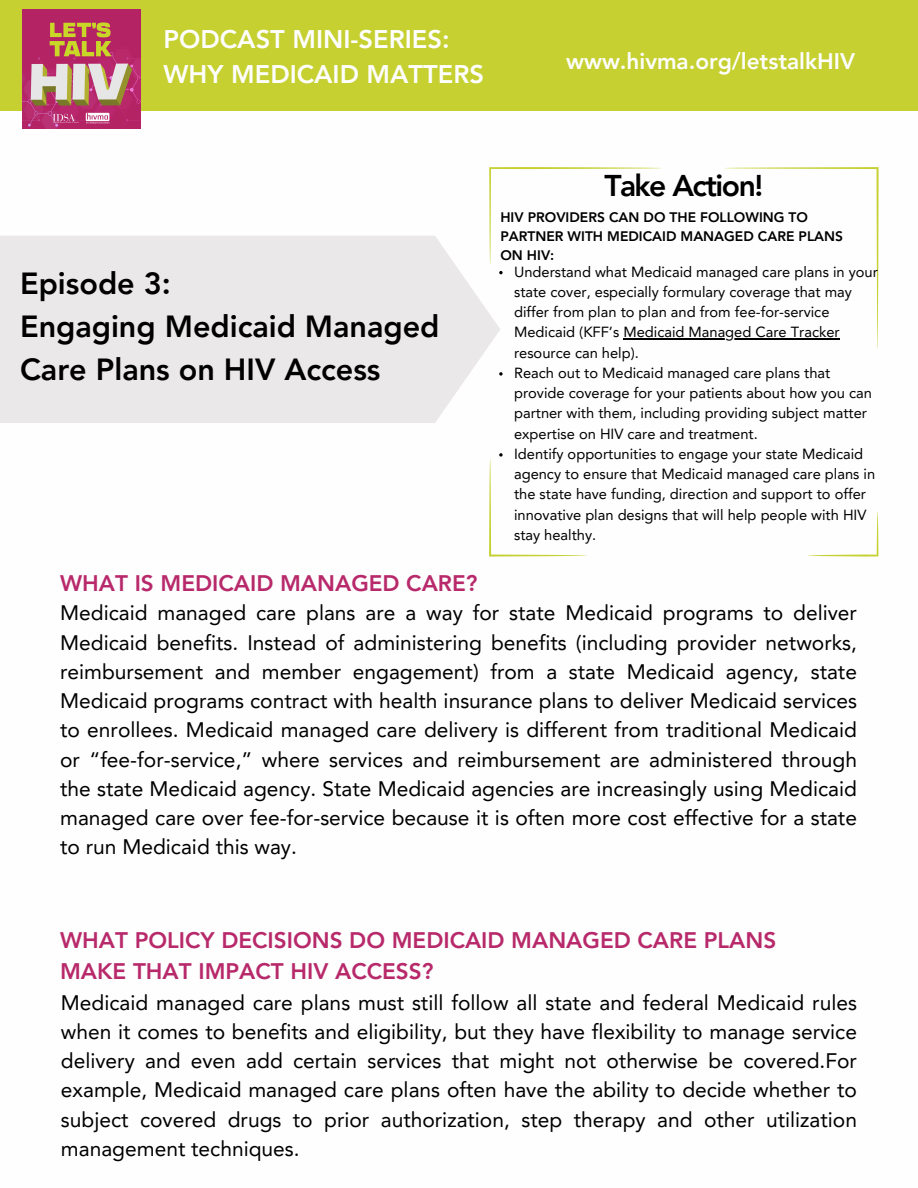
<style>
.page{position:relative;width:918px;height:1188px;background:#fff}
.page>*{position:absolute;margin:0;border:0;box-sizing:border-box;transform-origin:0 0}
.t1{font:800 30.6px/42.8px "Avenir LT Pro";color:#000}
.t2{font:800 30px "Avenir LT Pro";letter-spacing:-.05em;color:#000}
.t3{font:800 25.5px/35.1px "Avenir LT Pro";color:#fdfefd}
.t4{font:800 22.5px/31.5px "Avenir LT Pro";color:#b8296b}
.t5{font:800 22.5px "Avenir LT Pro";color:#fdfefd}
.t6{font:21px/29.2px "Avenir LT Pro";color:#000;text-align:justify}
.t7{font:14.7px/20.2px "Avenir LT Pro";color:#000}
.t8{font:800 13.8px/19.2px "Avenir LT Pro";color:#000}
</style>
<div class="page">
<div style="left:0;top:0;width:918px;height:111px;background:#c6d031"></div>
<img style="left:22px;top:10px;width:118px;height:118px">
<svg style="left:724px;top:167px;width:154px;height:182px"></svg>
<svg style="left:808px;top:512px;width:70px;height:44px"></svg>
<svg style="left:489px;top:167px;width:172px;height:69px"></svg>
<hr style="left:623px;top:338px;width:217px;height:2px;background:#000">
<svg style="left:489px;top:453px;width:98px;height:103px"></svg>
<div style="left:0;top:236px;width:500px;height:187px;background:#ebe8e9"></div>
<h4 class="t3" style="left:164px;top:23px;width:322px">PODCAST MINI-SERIES:<br>WHY MEDICAID MATTERS</h4>
<h3 class="t5" style="left:566px;top:52px;width:290px">www.hivma.org/letstalkHIV</h3>
<h3 class="t1" style="left:20px;top:265px;width:421px">Episode 3:<br>Engaging Medicaid Managed<br>Care Plans on HIV Access</h3>
<p class="t4" style="left:60px;top:570px;width:419px">WHAT IS MEDICAID MANAGED CARE?</p>
<p class="t2" style="left:604px;top:173px;width:160px">Take Action!</p>
<h5 class="t8" style="left:500px;top:209px;width:344px">HIV PROVIDERS CAN DO THE FOLLOWING TO<br>PARTNER WITH MEDICAID MANAGED CARE PLANS<br>ON HIV:</h5>
<p class="t7" style="left:514px;top:263px;width:365px">Understand what Medicaid managed care plans in your state cover, especially formulary coverage that may differ from plan to plan and from fee-for-service Medicaid (KFF’s Medicaid Managed Care Tracker resource can help).<br>Reach out to Medicaid managed care plans that provide coverage for your patients about how you can partner with them, including providing subject matter expertise on HIV care and treatment.</p>
<h6 class="t7" style="left:514px;top:445px;width:363px">Identify opportunities to engage your state Medicaid agency to ensure that Medicaid managed care plans in the state have funding, direction and support to offer innovative plan designs that will help people with HIV stay healthy.</h6>
<h1 class="t6" style="left:60px;top:600px;width:798px">Medicaid managed care plans are a way for state Medicaid programs to deliver Medicaid benefits. Instead of administering benefits (including provider networks, reimbursement and member engagement) from a state Medicaid agency, state Medicaid programs contract with health insurance plans to deliver Medicaid services to enrollees. Medicaid managed care delivery is different from traditional Medicaid or “fee-for-service,” where services and reimbursement are administered through the state Medicaid agency. State Medicaid agencies are increasingly using Medicaid managed care over fee-for-service because it is often more cost effective for a state to run Medicaid this way.</h1>
<p class="t4" style="left:60px;top:926px;width:718px">WHAT POLICY DECISIONS DO MEDICAID MANAGED CARE PLANS<br>MAKE THAT IMPACT HIV ACCESS?</p>
<p class="t6" style="left:61px;top:990px;width:798px">Medicaid managed care plans must still follow all state and federal Medicaid rules when it comes to benefits and eligibility, but they have flexibility to manage service delivery and even add certain services that might not otherwise be covered.For example, Medicaid managed care plans often have the ability to decide whether to subject covered drugs to prior authorization, step therapy and other utilization management techniques.</p>
</div>
